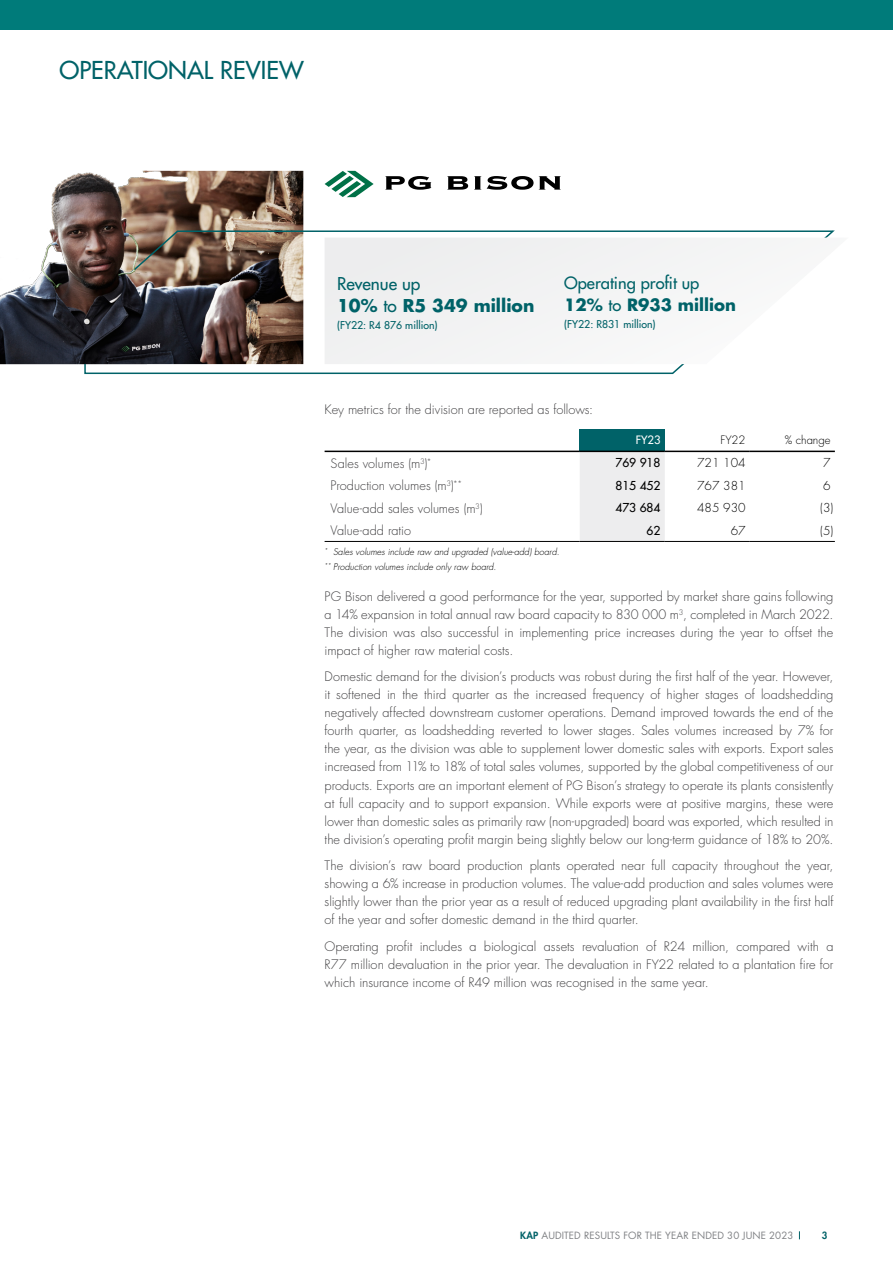
<style>
.page{position:relative;width:893px;height:1263px;background:#fff}
.page>*{position:absolute;margin:0;border:0;box-sizing:border-box;transform-origin:0 0}
.t1{font:500 24px "Futura Std";color:#006268}
.t2{font:700 17.25px/22.8px "Futura Std";color:#006268}
.t3{font:500 16.5px/21.9px "Futura Std";color:#006268}
.t4{font:300 12.75px/18px "Futura Std";color:#414042;text-align:justify}
.t5{font:300 12px "Futura Std";color:#000}
.t6{font:500 12px "Futura Std";color:#000}
.t7{font:300 11.25px "Futura Std";color:#000}
.t8{font:500 11.25px "Futura Std";color:#fff}
.t9{font:500 10.5px "Futura Std";color:#006268}
.t10{font:9.75px "Futura Std";letter-spacing:.01em;color:#808285}
.t11{font:800 9.75px "Futura Std";color:#006268}
.t12{font:italic 300 9px/15px "Futura Std";color:#000}
.s1{font-weight:500}
.s2{font-weight:700}
.s3{font-weight:800;color:#006268}
</style>
<div class="page">
<div style="left:0;top:0;width:893px;height:30px;background:#007b7a"></div>
<svg style="left:385px;top:176px;width:176px;height:14px"></svg>
<svg style="left:325px;top:171px;width:49px;height:26px"></svg>
<div style="left:580px;top:429px;width:85px;height:22px;background:#006268"></div>
<div style="left:580px;top:452px;width:85px;height:89px;background:#ededee"></div>
<hr style="left:325px;top:451px;width:255px;height:1px;background:#000">
<hr style="left:580px;top:451px;width:85px;height:1px;background:#000">
<hr style="left:665px;top:451px;width:85px;height:1px;background:#000">
<hr style="left:750px;top:451px;width:85px;height:1px;background:#000">
<hr style="left:325px;top:541px;width:255px;height:1px;background:#000">
<hr style="left:580px;top:541px;width:85px;height:1px;background:#000">
<hr style="left:665px;top:541px;width:85px;height:1px;background:#000">
<hr style="left:750px;top:541px;width:85px;height:1px;background:#000">
<img style="left:147px;top:171px;width:156px;height:59px">
<svg style="left:83px;top:230px;width:752px;height:145px"></svg>
<svg style="left:325px;top:238px;width:510px;height:126px"></svg>
<img style="left:0;top:171px;width:147px;height:193px">
<h1 class="t1" style="left:60px;top:55px;width:246px">OPERATIONAL REVIEW</h1>
<h2 class="t2" style="left:337px;top:271px;width:199px"><span class="s1">Revenue up<br></span>10% <span class="s1">to</span> R5 349 million</h2>
<p class="t9" style="left:337px;top:319px;width:102px">(FY22: R4 876 million)</p>
<p class="t3" style="left:564px;top:272px;width:173px">Operating profit up<br><span class="s2">12%</span> to <span class="s2">R933 million</span></p>
<p class="t9" style="left:564px;top:317px;width:93px">(FY22: R831 million)</p>
<p class="t4" style="left:325px;top:401px;width:270px">Key metrics for the division are reported as follows:</p>
<p class="t8" style="left:636px;top:433px;width:26px">FY23</p>
<p class="t7" style="left:720px;top:433px;width:27px">FY22</p>
<p class="t7" style="left:785px;top:433px;width:47px">% change</p>
<p class="t4" style="left:331px;top:455px;width:102px">Sales volumes (m<sup>3</sup>)<sup>*</sup></p>
<p class="t6" style="left:615px;top:455px;width:47px">769 918</p>
<p class="t5" style="left:697px;top:456px;width:50px">721 104</p>
<p class="t5" style="left:823px;top:456px;width:9px">7</p>
<p class="t4" style="left:331px;top:477px;width:133px">Production volumes (m<sup>3</sup>)<sup>**</sup></p>
<p class="t6" style="left:615px;top:478px;width:47px">815 452</p>
<p class="t5" style="left:697px;top:478px;width:50px">767 381</p>
<p class="t5" style="left:823px;top:478px;width:9px">6</p>
<p class="t4" style="left:331px;top:500px;width:154px">Value-add sales volumes (m<sup>3</sup>)</p>
<p class="t6" style="left:615px;top:500px;width:47px">473 684</p>
<p class="t5" style="left:697px;top:501px;width:50px">485 930</p>
<p class="t5" style="left:820px;top:501px;width:15px">(3)</p>
<p class="t4" style="left:331px;top:522px;width:82px">Value-add ratio</p>
<p class="t6" style="left:647px;top:523px;width:15px">62</p>
<p class="t5" style="left:731px;top:523px;width:16px">67</p>
<p class="t5" style="left:820px;top:523px;width:15px">(5)</p>
<p class="t12" style="left:325px;top:545px;width:237px"><sup>*</sup> Sales volumes include raw and upgraded (value-add) board. <sup>**</sup> Production volumes include only raw board.</p>
<p class="t4" style="left:325px;top:588px;width:510px">PG Bison delivered a good performance for the year, supported by market share gains following a 14% expansion in total annual raw board capacity to 830 000 m<sup>3</sup>, completed in March 2022.<br>The division was also successful in implementing price increases during the year to offset the impact of higher raw material costs.</p>
<p class="t4" style="left:325px;top:668px;width:510px">Domestic demand for the division’s products was robust during the first half of the year. However, it softened in the third quarter as the increased frequency of higher stages of loadshedding negatively affected downstream customer operations. Demand improved towards the end of the fourth quarter, as loadshedding reverted to lower stages. Sales volumes increased by 7% for the year, as the division was able to supplement lower domestic sales with exports. Export sales increased from 11% to 18% of total sales volumes, supported by the global competitiveness of our products. Exports are an important element of PG Bison’s strategy to operate its plants consistently at full capacity and to support expansion. While exports were at positive margins, these were lower than domestic sales as primarily raw (non-upgraded) board was exported, which resulted in the division’s operating profit margin being slightly below our long-term guidance of 18% to 20%.</p>
<p class="t4" style="left:325px;top:857px;width:510px">The division’s raw board production plants operated near full capacity throughout the year, showing a 6% increase in production volumes. The value-add production and sales volumes were slightly lower than the prior year as a result of reduced upgrading plant availability in the first half of the year and softer domestic demand in the third quarter.</p>
<p class="t4" style="left:325px;top:937px;width:510px">Operating profit includes a biological assets revaluation of R24 million, compared with a R77 million devaluation in the prior year. The devaluation in FY22 related to a plantation fire for which insurance income of R49 million was recognised in the same year.</p>
<p class="t10" style="left:520px;top:1229px;width:275px"><span class="s3">KAP</span> AUDITED RESULTS FOR THE YEAR ENDED 30 JUNE 2023</p>
<p class="t11" style="left:822px;top:1229px;width:7px">3</p>
</div>
